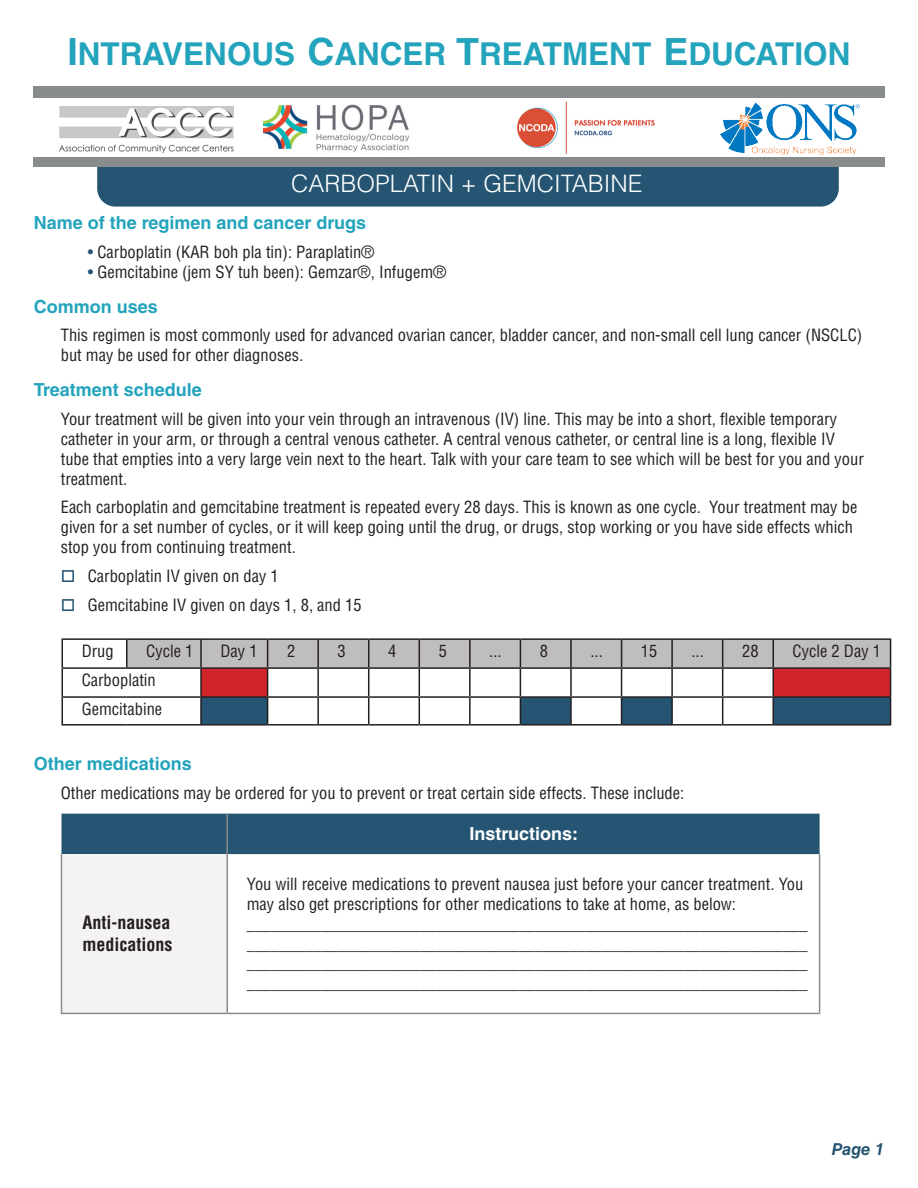
<style>
.page{position:relative;width:918px;height:1188px;background:#fff}
.page>*{position:absolute;margin:0;border:0;box-sizing:border-box;transform-origin:0 0}
.t1{font:700 31.5px "Helvetica LT Std";color:#23a4bc}
.drug_name{font:300 24px "Helvetica LT Std";color:#fff}
.subhead{font:700 18px "Helvetica LT Std";color:#23a4bc}
.table_bold_text{font:700 condensed 18px/21.6px "Helvetica LT Std";color:#231f20}
.table_column_head{font:700 18px "Helvetica LT Std";color:#fff}
.text{font:condensed 16.5px/19.8px "Helvetica LT Std";color:#231f20}
.table_Roman_text{font:condensed 16.5px/19.8px "Helvetica LT Std";color:#231f20}
.text_bullet_point{font:condensed 16.5px "Helvetica LT Std";color:#231f20}
.t2{font:italic 700 16.5px "Helvetica LT Std";color:#255572}
.s1{font-size:37.5px}
.s2{color:#255572}
</style>
<div class="page">
<div style="left:97px;top:139px;width:742px;height:68px;background:#255572;border-radius:18px"></div>
<div style="left:34px;top:87px;width:850px;height:80px;background:#888c8d"></div>
<div style="left:62px;top:814px;width:758px;height:40px;background:#255572"></div>
<div style="left:62px;top:854px;width:165px;height:159px;background:#f5f2f3"></div>
<hr style="left:226px;top:814px;width:2px;height:40px;background:#8a8b8d">
<hr style="left:226px;top:854px;width:2px;height:159px;background:#8a8b8d">
<hr style="left:61px;top:854px;width:1px;height:159px;background:#8a8b8d">
<hr style="left:819px;top:854px;width:1px;height:159px;background:#8a8b8d">
<hr style="left:61px;top:1013px;width:166px;height:1px;background:#8a8b8d">
<hr style="left:227px;top:1013px;width:593px;height:1px;background:#8a8b8d">
<div style="left:127px;top:639px;width:74px;height:29px;background:#c0bdbe"></div>
<hr style="left:62px;top:638px;width:65px;height:2px;background:#231f20">
<hr style="left:127px;top:638px;width:74px;height:2px;background:#231f20">
<hr style="left:126px;top:640px;width:2px;height:27px;background:#231f20">
<hr style="left:201px;top:638px;width:67px;height:2px;background:#231f20">
<hr style="left:200px;top:640px;width:2px;height:27px;background:#231f20">
<hr style="left:268px;top:638px;width:50px;height:2px;background:#231f20">
<hr style="left:318px;top:638px;width:51px;height:2px;background:#231f20">
<hr style="left:369px;top:638px;width:50px;height:2px;background:#231f20">
<hr style="left:419px;top:638px;width:51px;height:2px;background:#231f20">
<hr style="left:470px;top:638px;width:50px;height:2px;background:#231f20">
<hr style="left:520px;top:638px;width:51px;height:2px;background:#231f20">
<hr style="left:571px;top:638px;width:51px;height:2px;background:#231f20">
<hr style="left:622px;top:638px;width:50px;height:2px;background:#231f20">
<hr style="left:672px;top:638px;width:51px;height:2px;background:#231f20">
<hr style="left:723px;top:638px;width:50px;height:2px;background:#231f20">
<hr style="left:773px;top:638px;width:118px;height:2px;background:#231f20">
<hr style="left:62px;top:667px;width:65px;height:2px;background:#231f20">
<hr style="left:127px;top:667px;width:74px;height:2px;background:#231f20">
<hr style="left:200px;top:669px;width:2px;height:27px;background:#231f20">
<hr style="left:62px;top:696px;width:65px;height:2px;background:#231f20">
<svg style="left:62px;top:640px;width:1px;height:84px"></svg>
<hr style="left:127px;top:696px;width:74px;height:2px;background:#231f20">
<hr style="left:200px;top:698px;width:2px;height:26px;background:#231f20">
<svg style="left:201px;top:639px;width:690px;height:85px"></svg>
<hr style="left:62px;top:724px;width:65px;height:2px;background:#231f20">
<hr style="left:127px;top:724px;width:74px;height:2px;background:#231f20">
<hr style="left:201px;top:724px;width:67px;height:2px;background:#231f20">
<hr style="left:268px;top:724px;width:50px;height:2px;background:#231f20">
<hr style="left:318px;top:724px;width:51px;height:2px;background:#231f20">
<hr style="left:369px;top:724px;width:50px;height:2px;background:#231f20">
<hr style="left:419px;top:724px;width:51px;height:2px;background:#231f20">
<hr style="left:470px;top:724px;width:50px;height:2px;background:#231f20">
<hr style="left:520px;top:724px;width:51px;height:2px;background:#231f20">
<hr style="left:571px;top:724px;width:51px;height:2px;background:#231f20">
<hr style="left:622px;top:724px;width:50px;height:2px;background:#231f20">
<hr style="left:672px;top:724px;width:51px;height:2px;background:#231f20">
<hr style="left:723px;top:724px;width:50px;height:2px;background:#231f20">
<hr style="left:773px;top:724px;width:118px;height:2px;background:#231f20">
<div style="left:34px;top:98px;width:866px;height:59px;background:#fff"></div>
<img style="left:264px;top:104px;width:146px;height:48px">
<img style="left:720px;top:102px;width:140px;height:53px">
<img style="left:59px;top:107px;width:175px;height:45px">
<img style="left:517px;top:101px;width:138px;height:53px">
<h1 class="t1" style="left:67px;top:35px;width:785px"><span class="s1">I</span>NTRAVENOUS <span class="s1">C</span>ANCER <span class="s1">T</span>REATMENT <span class="s1">E</span>DUCATION</h1>
<p class="drug_name" style="left:291px;top:169px;width:353px">CARBOPLATIN + GEMCITABINE</p>
<p class="subhead" style="left:34px;top:212px;width:334px">Name of the regimen and cancer drugs</p>
<p class="table_Roman_text" style="left:88px;top:242px;width:288px"><span class="s2">•</span> Carboplatin (KAR boh pla tin): Paraplatin®</p>
<p class="table_Roman_text" style="left:88px;top:262px;width:360px"><span class="s2">•</span> Gemcitabine (jem SY tuh been): Gemzar®, Infugem®</p>
<p class="subhead" style="left:34px;top:295px;width:126px">Common uses</p>
<p class="text" style="left:61px;top:325px;width:803px">This regimen is most commonly used for advanced ovarian cancer, bladder cancer, and non-small cell lung cancer (NSCLC) but may be used for other diagnoses.</p>
<p class="subhead" style="left:34px;top:379px;width:170px">Treatment schedule</p>
<p class="text" style="left:61px;top:409px;width:805px">Your treatment will be given into your vein through an intravenous (IV) line. This may be into a short, flexible temporary catheter in your arm, or through a central venous catheter. A central venous catheter, or central line is a long, flexible IV tube that empties into a very large vein next to the heart. Talk with your care team to see which will be best for you and your treatment.</p>
<p class="text" style="left:61px;top:497px;width:798px">Each carboplatin and gemcitabine treatment is repeated every 28 days. This is known as one cycle. Your treatment may be given for a set number of cycles, or it will keep going until the drug, or drugs, stop working or you have side effects which stop you from continuing treatment.</p>
<p class="text" style="left:61px;top:566px;width:220px"><span class="s2">□</span> Carboplatin IV given on day 1</p>
<p class="text" style="left:61px;top:595px;width:303px"><span class="s2">□</span> Gemcitabine IV given on days 1, 8, and 15</p>
<p class="text_bullet_point" style="left:82px;top:641px;width:34px">Drug</p>
<p class="text_bullet_point" style="left:146px;top:641px;width:49px">Cycle 1</p>
<p class="text_bullet_point" style="left:220px;top:641px;width:39px">Day 1</p>
<p class="text_bullet_point" style="left:287px;top:641px;width:10px">2</p>
<p class="text_bullet_point" style="left:338px;top:641px;width:10px">3</p>
<p class="text_bullet_point" style="left:388px;top:641px;width:10px">4</p>
<p class="text_bullet_point" style="left:439px;top:641px;width:10px">5</p>
<p class="text_bullet_point" style="left:489px;top:641px;width:14px">...</p>
<p class="text_bullet_point" style="left:540px;top:641px;width:10px">8</p>
<p class="text_bullet_point" style="left:590px;top:641px;width:14px">...</p>
<p class="text_bullet_point" style="left:641px;top:641px;width:18px">15</p>
<p class="text_bullet_point" style="left:692px;top:641px;width:14px">...</p>
<p class="text_bullet_point" style="left:742px;top:641px;width:18px">28</p>
<p class="text_bullet_point" style="left:793px;top:641px;width:90px">Cycle 2 Day 1</p>
<p class="text_bullet_point" style="left:82px;top:670px;width:76px">Carboplatin</p>
<p class="text_bullet_point" style="left:82px;top:699px;width:82px">Gemcitabine</p>
<p class="subhead" style="left:34px;top:753px;width:160px">Other medications</p>
<p class="text" style="left:61px;top:783px;width:625px">Other medications may be ordered for you to prevent or treat certain side effects. These include:</p>
<p class="table_column_head" style="left:469px;top:823px;width:110px">Instructions:</p>
<p class="table_bold_text" style="left:83px;top:912px;width:91px">Anti-nausea medications</p>
<p class="table_Roman_text" style="left:247px;top:874px;width:558px">You will receive medications to prevent nausea just before your cancer treatment. You may also get prescriptions for other medications to take at home, as below:</p>
<p class="table_Roman_text" style="left:247px;top:914px;width:562px;text-align:justify">____________________________________________________________________ ____________________________________________________________________ ____________________________________________________________________ ____________________________________________________________________</p>
<p class="t2" style="left:832px;top:1139px;width:54px">Page 1</p>
</div>
